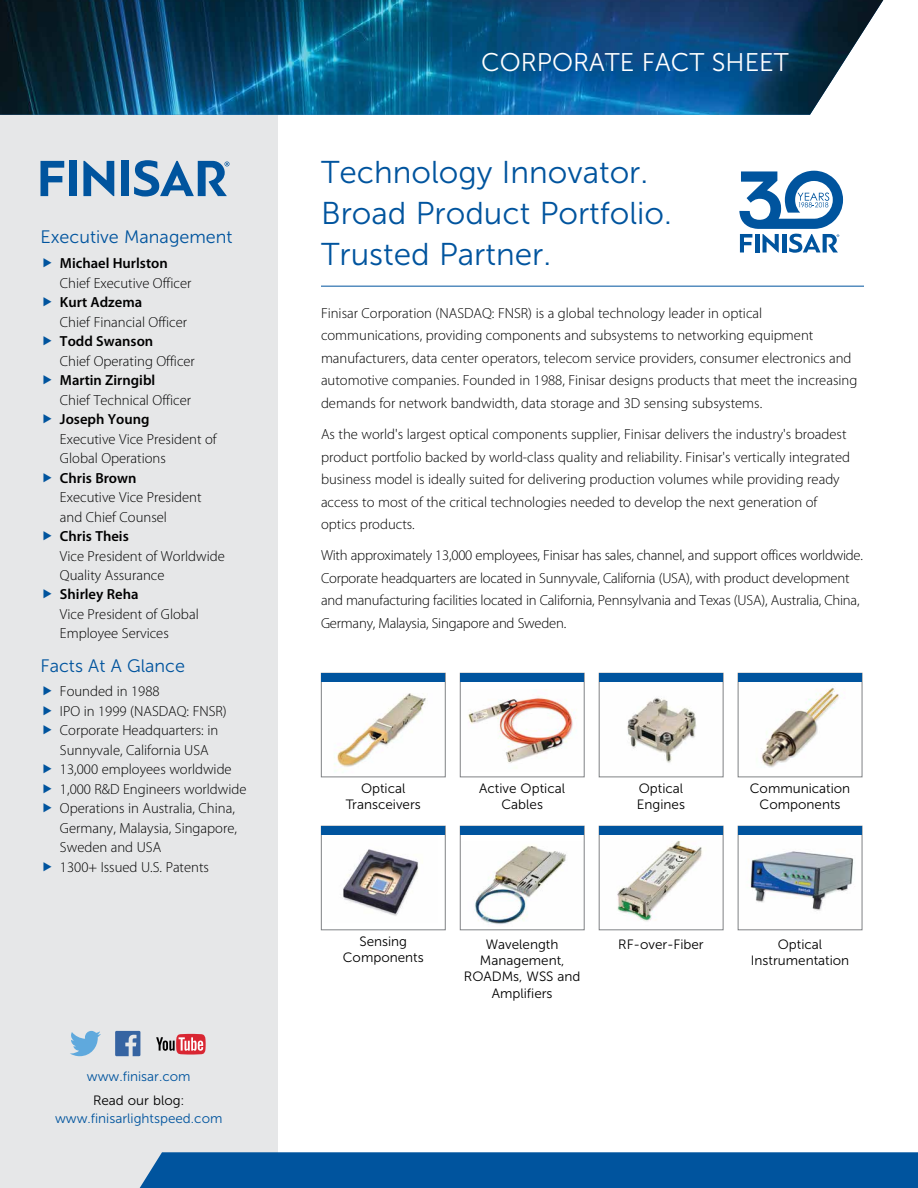
<style>
.page{position:relative;width:918px;height:1188px;background:#fff}
.page>*{position:absolute;margin:0;border:0;box-sizing:border-box;transform-origin:0 0}
.t1{font:31.5px/41.1px "Museo Sans 300";color:#00549e}
.t2{font:25.5px "Museo Sans 300";color:#fff}
.t3{font:18px "Museo Sans 300";color:#00549e}
.t4{font:300 14.7px/19.5px "Myriad Pro";color:#000}
.t5{font:600 14.7px "Myriad Pro";color:#000}
.t6{font:13.5px/16.2px "Museo Sans 300";color:#000;text-align:center}
.t7{font:13.5px "Museo Sans 300";color:#00549e}
</style>
<div class="page">
<div style="left:0;top:85px;width:278px;height:1103px;background:#e6e7e8"></div>
<img style="left:0;top:0;width:884px;height:115px">
<div style="left:139px;top:1152px;width:779px;height:36px;background:#00549e"></div>
<svg style="left:40px;top:161px;width:24px;height:35px"></svg>
<div style="left:70px;top:161px;width:7px;height:35px;background:#00549e"></div>
<div style="left:121px;top:161px;width:7px;height:35px;background:#00549e"></div>
<svg style="left:83px;top:161px;width:31px;height:35px"></svg>
<svg style="left:134px;top:160px;width:96px;height:37px"></svg>
<svg style="left:70px;top:1031px;width:31px;height:25px"></svg>
<svg style="left:115px;top:1031px;width:25px;height:25px"></svg>
<svg style="left:156px;top:1034px;width:50px;height:21px"></svg>
<img style="left:334px;top:693px;width:92px;height:74px">
<div style="left:321px;top:673px;width:125px;height:104px;border:1px solid #808285"></div>
<div style="left:322px;top:673px;width:123px;height:9px;background:#00549e"></div>
<img style="left:750px;top:851px;width:104px;height:60px">
<div style="left:738px;top:826px;width:124px;height:104px;border:1px solid #808285"></div>
<div style="left:738px;top:826px;width:124px;height:9px;background:#00549e"></div>
<img style="left:627px;top:698px;width:70px;height:65px">
<div style="left:599px;top:673px;width:124px;height:104px;border:1px solid #808285"></div>
<div style="left:599px;top:673px;width:124px;height:9px;background:#00549e"></div>
<img style="left:474px;top:846px;width:92px;height:79px">
<div style="left:460px;top:826px;width:125px;height:104px;border:1px solid #808285"></div>
<div style="left:461px;top:826px;width:123px;height:9px;background:#00549e"></div>
<img style="left:468px;top:696px;width:108px;height:72px">
<div style="left:460px;top:673px;width:125px;height:104px;border:1px solid #808285"></div>
<div style="left:461px;top:673px;width:123px;height:9px;background:#00549e"></div>
<img style="left:343px;top:849px;width:75px;height:67px">
<div style="left:321px;top:826px;width:125px;height:104px;border:1px solid #808285"></div>
<div style="left:322px;top:826px;width:123px;height:9px;background:#00549e"></div>
<img style="left:761px;top:688px;width:78px;height:80px">
<div style="left:738px;top:673px;width:124px;height:104px;border:1px solid #808285"></div>
<div style="left:738px;top:673px;width:124px;height:9px;background:#00549e"></div>
<img style="left:617px;top:841px;width:85px;height:81px">
<div style="left:599px;top:826px;width:124px;height:104px;border:1px solid #808285"></div>
<div style="left:599px;top:826px;width:124px;height:9px;background:#00549e"></div>
<svg style="left:739px;top:171px;width:104px;height:82px"></svg>
<hr style="left:321px;top:286px;width:543px;height:1px;background:#00549e">
<p class="t3" style="left:40px;top:228px;width:194px">Executive Management</p>
<p class="t5" style="left:60px;top:255px;width:109px">Michael Hurlston</p>
<p class="t4" style="left:60px;top:273px;width:133px">Chief Executive Officer</p>
<p class="t5" style="left:60px;top:294px;width:84px">Kurt Adzema</p>
<p class="t4" style="left:60px;top:312px;width:129px">Chief Financial Officer</p>
<p class="t5" style="left:60px;top:333px;width:95px">Todd Swanson</p>
<p class="t4" style="left:60px;top:351px;width:136px">Chief Operating Officer</p>
<p class="t5" style="left:60px;top:372px;width:97px">Martin Zirngibl</p>
<p class="t4" style="left:60px;top:390px;width:133px">Chief Technical Officer</p>
<p class="t5" style="left:60px;top:411px;width:91px">Joseph Young</p>
<p class="t4" style="left:60px;top:429px;width:158px">Executive Vice President of<br>Global Operations</p>
<p class="t5" style="left:60px;top:469px;width:78px">Chris Brown</p>
<p class="t4" style="left:60px;top:488px;width:143px">Executive Vice President and Chief Counsel</p>
<p class="t5" style="left:60px;top:528px;width:70px">Chris Theis</p>
<p class="t4" style="left:60px;top:546px;width:166px">Vice President of Worldwide<br>Quality Assurance</p>
<p class="t5" style="left:60px;top:586px;width:80px">Shirley Reha</p>
<p class="t4" style="left:60px;top:605px;width:140px">Vice President of Global<br>Employee Services</p>
<p class="t3" style="left:40px;top:656px;width:146px">Facts At A Glance</p>
<p class="t4" style="left:60px;top:682px;width:188px">Founded in 1988<br>IPO in 1999 (NASDAQ: FNSR)<br>Corporate Headquarters: in<br>Sunnyvale, California USA<br>13,000 employees worldwide<br>1,000 R&amp;D Engineers worldwide<br>Operations in Australia, China,<br>Germany, Malaysia, Singapore,<br>Sweden and USA<br>1300+ Issued U.S. Patents</p>
<p class="t7" style="left:87px;top:1069px;width:105px">www.finisar.com</p>
<p class="t6" style="left:93px;top:1093px;width:93px">Read our blog:</p>
<p class="t7" style="left:55px;top:1111px;width:169px">www.finisarlightspeed.com</p>
<h2 class="t2" style="left:481px;top:49px;width:309px">CORPORATE FACT SHEET</h2>
<h1 class="t1" style="left:321px;top:152px;width:353px">Technology Innovator.<br>Broad Product Portfolio.<br>Trusted Partner.</h1>
<p class="t4" style="left:321px;top:302px;width:538px;line-height:22.5px">Finisar Corporation (NASDAQ: FNSR) is a global technology leader in optical communications, providing components and subsystems to networking equipment manufacturers, data center operators, telecom service providers, consumer electronics and automotive companies. Founded in 1988, Finisar designs products that meet the increasing demands for network bandwidth, data storage and 3D sensing subsystems.</p>
<p class="t4" style="left:321px;top:423px;width:531px;line-height:22.5px">As the world's largest optical components supplier, Finisar delivers the industry's broadest product portfolio backed by world-class quality and reliability. Finisar's vertically integrated business model is ideally suited for delivering production volumes while providing ready access to most of the critical technologies needed to develop the next generation of optics products.</p>
<p class="t4" style="left:321px;top:544px;width:544px;line-height:22.5px">With approximately 13,000 employees, Finisar has sales, channel, and support offices worldwide.<br>Corporate headquarters are located in Sunnyvale, California (USA), with product development and manufacturing facilities located in California, Pennsylvania and Texas (USA), Australia, China, Germany, Malaysia, Singapore and Sweden.</p>
<p class="t6" style="left:346px;top:781px;width:77px">Optical<br>Transceivers</p>
<p class="t6" style="left:479px;top:781px;width:87px">Active Optical<br>Cables</p>
<p class="t6" style="left:637px;top:781px;width:50px;text-align:left">Optical<br>Engines</p>
<p class="t6" style="left:750px;top:781px;width:102px">Communication<br>Components</p>
<p class="t6" style="left:343px;top:934px;width:82px">Sensing<br>Components</p>
<p class="t6" style="left:464px;top:936px;width:118px">Wavelength<br>Management,<br>ROADMs, WSS and<br>Amplifiers</p>
<p class="t6" style="left:618px;top:936px;width:87px">RF-over-Fiber</p>
<p class="t6" style="left:751px;top:936px;width:100px">Optical<br>Instrumentation</p>
</div>
